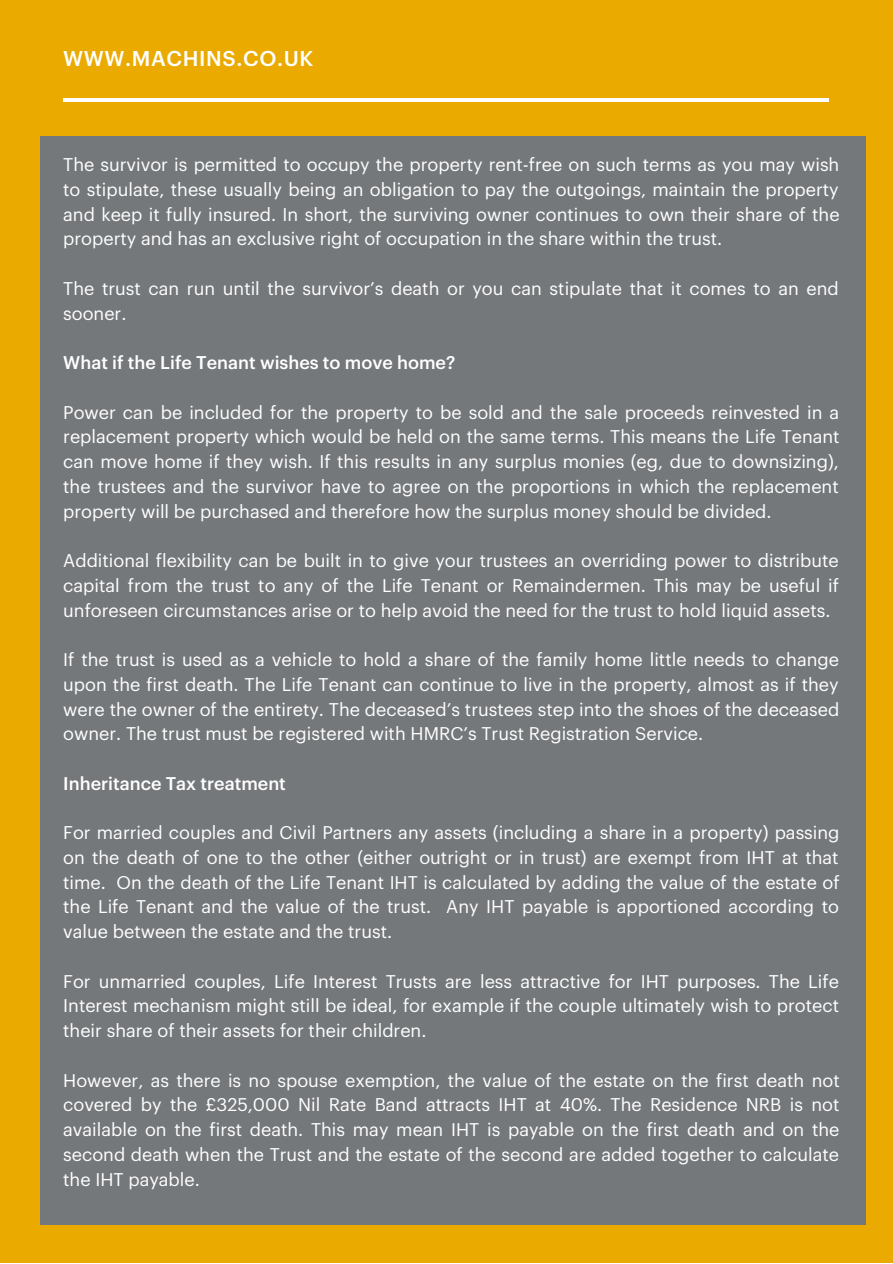
<style>
.page{position:relative;width:893px;height:1264px;background:#fff}
.page>*{position:absolute;margin:0;border:0;box-sizing:border-box;transform-origin:0 0}
.t1{font:500 21px "Graphik";letter-spacing:.03em;color:#fff}
.t2{font:18px/24.8px "Graphik";color:#fff;text-align:justify}
.t3{font:500 18px "Graphik";color:#fff}
.t4{font:18px "Open Sans";color:#fff}
</style>
<div class="page">
<div style="left:0;top:0;width:892px;height:1262px;background:#eaaa00"></div>
<hr style="left:63px;top:98px;width:766px;height:4px;background:#fff">
<div style="left:41px;top:137px;width:824px;height:1087px;background:#75787b"></div>
<p class="t1" style="left:63px;top:49px;width:251px">WWW.MACHINS.CO.UK</p>
<p class="t2" style="left:63px;top:153px;width:777px">The survivor is permitted to occupy the property rent-free on such terms as you may wish to stipulate, these usually being an obligation to pay the outgoings, maintain the property and keep it fully insured. In short, the surviving owner continues to own their share of the property and has an exclusive right of occupation in the share within the trust.</p>
<p class="t2" style="left:63px;top:277px;width:777px">The trust can run until the survivor’s death or you can stipulate that it comes to an end sooner.</p>
<p class="t3" style="left:63px;top:354px;width:393px">What if the Life Tenant wishes to move home?</p>
<p class="t2" style="left:63px;top:401px;width:777px">Power can be included for the property to be sold and the sale proceeds reinvested in a replacement property which would be held on the same terms. This means the Life Tenant can move home if they wish. If this results in any surplus monies (eg, due to downsizing), the trustees and the survivor have to agree on the proportions in which the replacement property will be purchased and therefore how the surplus money should be divided.</p>
<p class="t2" style="left:63px;top:549px;width:777px">Additional flexibility can be built in to give your trustees an overriding power to distribute capital from the trust to any of the Life Tenant or Remaindermen. This may be useful if unforeseen circumstances arise or to help avoid the need for the trust to hold liquid assets.</p>
<p class="t2" style="left:63px;top:648px;width:777px">If the trust is used as a vehicle to hold a share of the family home little needs to change upon the first death. The Life Tenant can continue to live in the property, almost as if they were the owner of the entirety. The deceased’s trustees step into the shoes of the deceased owner. The trust must be registered with HMRC’s Trust Registration Service.</p>
<p class="t3" style="left:63px;top:775px;width:224px">Inheritance Tax treatment</p>
<p class="t2" style="left:63px;top:821px;width:777px">For married couples and Civil Partners any assets (including a share in a property) passing on the death of one to the other (either outright or in trust) are exempt from IHT at that time. On the death of the Life Tenant IHT is calculated by adding the value of the estate of the Life Tenant and the value of the trust. Any IHT payable is apportioned according to value between the estate and the trust.</p>
<p class="t2" style="left:63px;top:969px;width:777px">For unmarried couples, Life Interest Trusts are less attractive for IHT purposes. The Life Interest mechanism might still be ideal, for example if the couple ultimately wish to protect their share of their assets for their children.</p>
<p class="t2" style="left:63px;top:1068px;width:777px">However, as there is no spouse exemption, the value of the estate on the first death not covered by the £325,000 Nil Rate Band attracts IHT at 40%. The Residence NRB is not available on the first death. This may mean IHT is payable on the first death and on the second death when the Trust and the estate of the second are added together to calculate the IHT payable.</p>
<p class="t4" style="left:594px;top:495px;width:178px">machins-solicitors-llp</p>
</div>
